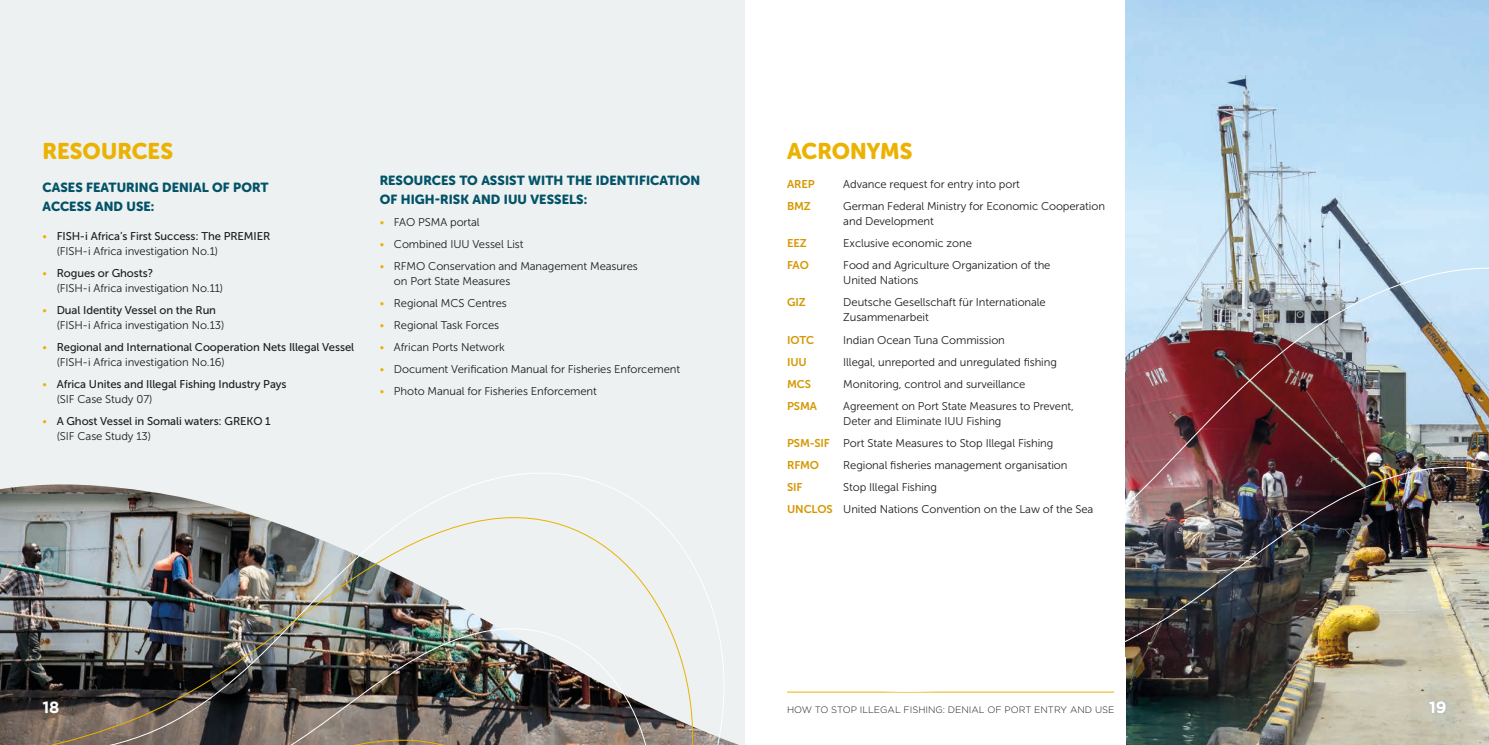
<style>
.page{position:relative;width:1489px;height:745px;background:#fff}
.page>*{position:absolute;margin:0;border:0;box-sizing:border-box;transform-origin:0 0}
.t1{font:22.5px "Museo Sans Rounded 900";letter-spacing:.005em;color:#ebb202}
.t2{font:700 16.25px "Gotham";color:#fff}
.t3{font:13.12px/18.8px "Museo Sans Rounded 900";letter-spacing:.005em;color:#035368}
.t4{font:11.25px/15px "Museo Sans 300";letter-spacing:-.01em;color:#1d1d1b}
.t5{font:11.25px "Museo Sans 500";letter-spacing:-.01em;color:#1d1d1b}
.t6{font:11.25px "Museo Sans 700";letter-spacing:-.01em;color:#d59700}
.t7{font:300 9.38px "Gotham";color:#1d1d1b}
.s1{font-family:"Museo Sans 300";color:#ebb202}
.s2{color:#ebb202}
.s3{font-family:"Museo Sans 700";color:#d59700}
</style>
<div class="page">
<img style="left:1125px;top:0;width:363px;height:245px">
<img style="left:744px;top:245px;width:744px;height:499px">
<div style="left:0;top:0;width:744px;height:744px;background:#edf1f1"></div>
<svg style="left:0;top:455px;width:774px;height:289px"></svg>
<img style="left:0;top:493px;width:700px;height:251px">
<div style="left:1113px;top:656px;width:12px;height:88px;background:#fff"></div>
<h1 class="t1" style="left:43px;top:138px;width:132px">RESOURCES</h1>
<p class="t3" style="left:43px;top:178px;width:227px">CASES FEATURING DENIAL OF PORT<br>ACCESS AND USE:</p>
<p class="t5" style="left:43px;top:229px;width:229px"><span class="s1">•</span> FISH-i Africa’s First Success: The PREMIER</p>
<p class="t4" style="left:57px;top:243px;width:163px">(FISH-i Africa investigation No.1)</p>
<p class="t5" style="left:43px;top:266px;width:112px"><span class="s1">•</span> Rogues or Ghosts?</p>
<p class="t4" style="left:57px;top:280px;width:168px">(FISH-i Africa investigation No.11)</p>
<p class="t5" style="left:43px;top:304px;width:175px"><span class="s1">•</span> Dual Identity Vessel on the Run</p>
<p class="t4" style="left:57px;top:317px;width:169px">(FISH-i Africa investigation No.13)</p>
<p class="t5" style="left:43px;top:341px;width:313px"><span class="s1">•</span> Regional and International Cooperation Nets Illegal Vessel</p>
<p class="t4" style="left:57px;top:354px;width:169px">(FISH-i Africa investigation No.16)</p>
<p class="t5" style="left:43px;top:378px;width:245px"><span class="s1">•</span> Africa Unites and Illegal Fishing Industry Pays</p>
<p class="t4" style="left:57px;top:391px;width:97px">(SIF Case Study 07)</p>
<p class="t5" style="left:43px;top:415px;width:230px"><span class="s1">•</span> A Ghost Vessel in Somali waters: GREKO 1</p>
<p class="t4" style="left:57px;top:429px;width:96px">(SIF Case Study 13)</p>
<p class="t3" style="left:380px;top:171px;width:322px">RESOURCES TO ASSIST WITH THE IDENTIFICATION<br>OF HIGH-RISK AND IUU VESSELS:</p>
<p class="t4" style="left:380px;top:214px;width:101px"><span class="s2">•</span> FAO PSMA portal</p>
<p class="t4" style="left:380px;top:236px;width:145px"><span class="s2">•</span> Combined IUU Vessel List</p>
<p class="t4" style="left:394px;top:258px;width:245px;text-indent:-14px"><span class="s2">•</span> RFMO Conservation and Management Measures on Port State Measures</p>
<p class="t4" style="left:380px;top:295px;width:129px"><span class="s2">•</span> Regional MCS Centres</p>
<p class="t4" style="left:380px;top:317px;width:121px"><span class="s2">•</span> Regional Task Forces</p>
<p class="t4" style="left:380px;top:339px;width:126px"><span class="s2">•</span> African Ports Network</p>
<p class="t4" style="left:380px;top:362px;width:302px"><span class="s2">•</span> Document Verification Manual for Fisheries Enforcement</p>
<p class="t4" style="left:380px;top:384px;width:219px"><span class="s2">•</span> Photo Manual for Fisheries Enforcement</p>
<h1 class="t1" style="left:787px;top:138px;width:127px">ACRONYMS</h1>
<p class="t6" style="left:787px;top:178px;width:29px">AREP</p>
<p class="t4" style="left:843px;top:176px;width:178px">Advance request for entry into port</p>
<p class="t6" style="left:787px;top:200px;width:25px">BMZ</p>
<p class="t4" style="left:843px;top:199px;width:263px">German Federal Ministry for Economic Cooperation and Development</p>
<p class="t6" style="left:787px;top:237px;width:21px">EEZ</p>
<p class="t4" style="left:843px;top:236px;width:130px">Exclusive economic zone</p>
<p class="t6" style="left:787px;top:259px;width:23px">FAO</p>
<p class="t4" style="left:843px;top:258px;width:209px">Food and Agriculture Organization of the<br>United Nations</p>
<p class="t6" style="left:787px;top:296px;width:20px">GIZ</p>
<p class="t4" style="left:843px;top:295px;width:204px">Deutsche Gesellschaft für Internationale<br>Zusammenarbeit</p>
<p class="t6" style="left:787px;top:333px;width:29px">IOTC</p>
<p class="t4" style="left:843px;top:332px;width:163px">Indian Ocean Tuna Commission</p>
<p class="t6" style="left:787px;top:355px;width:21px">IUU</p>
<p class="t4" style="left:843px;top:354px;width:215px">Illegal, unreported and unregulated fishing</p>
<p class="t6" style="left:787px;top:377px;width:25px">MCS</p>
<p class="t4" style="left:843px;top:376px;width:184px">Monitoring, control and surveillance</p>
<p class="t6" style="left:787px;top:399px;width:31px">PSMA</p>
<p class="t4" style="left:843px;top:398px;width:232px">Agreement on Port State Measures to Prevent,<br>Deter and Eliminate IUU Fishing</p>
<p class="t4" style="left:787px;top:435px;width:268px"><span class="s3">PSM-SIF</span> Port State Measures to Stop Illegal Fishing</p>
<p class="t6" style="left:787px;top:458px;width:34px">RFMO</p>
<p class="t4" style="left:843px;top:457px;width:226px">Regional fisheries management organisation</p>
<p class="t6" style="left:787px;top:481px;width:17px">SIF</p>
<p class="t4" style="left:787px;top:476px;width:308px;line-height:22.1px;text-indent:56px">Stop Illegal Fishing<br><span class="s3">UNCLOS</span> United Nations Convention on the Law of the Sea</p>
<h2 class="t2" style="left:43px;top:696px;width:18px">18</h2>
<h2 class="t2" style="left:1428px;top:696px;width:19px">19</h2>
<p class="t7" style="left:787px;top:703px;width:329px">HOW TO STOP ILLEGAL FISHING: DENIAL OF PORT ENTRY AND USE</p>
</div>
